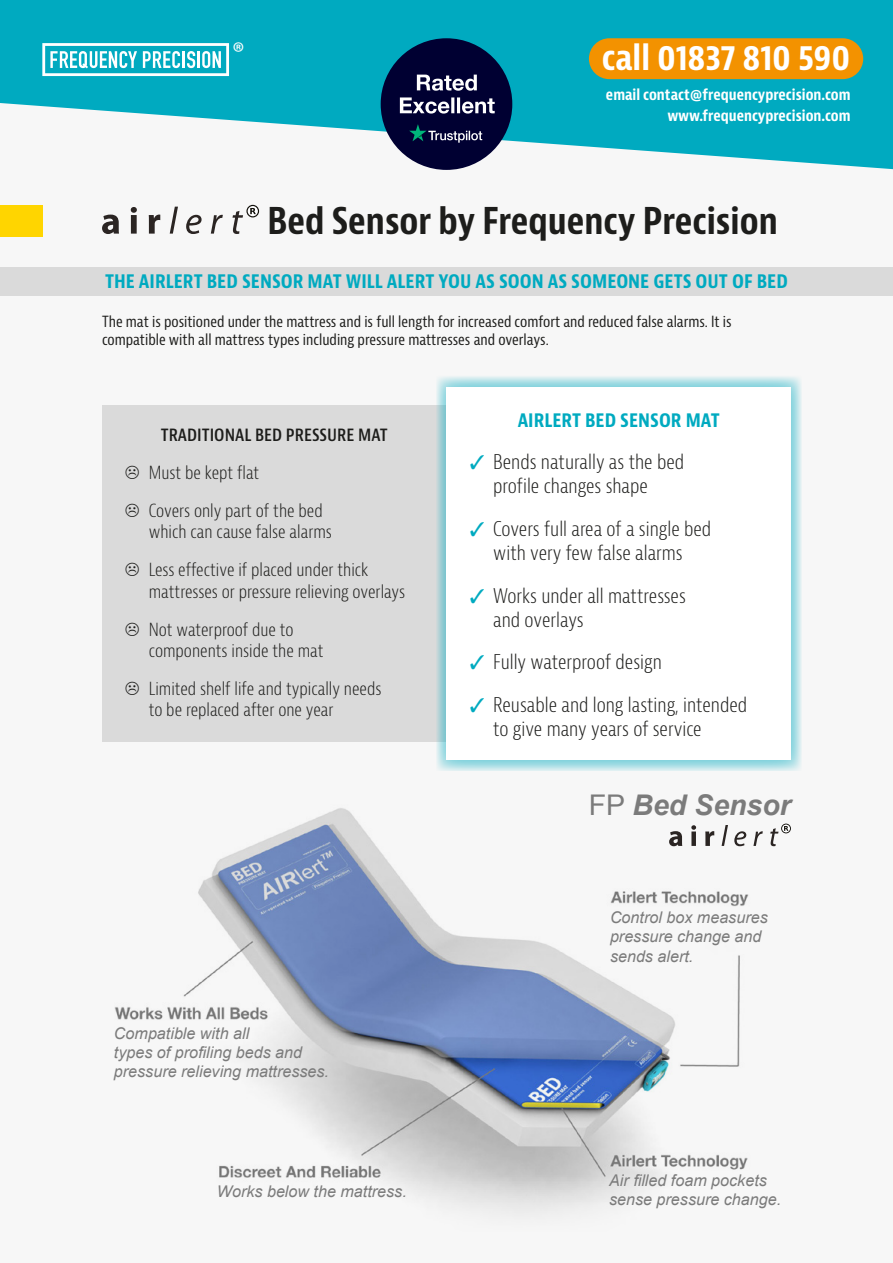
<style>
.page{position:relative;width:893px;height:1263px;background:#f7f7f7}
.page>*{position:absolute;margin:0;border:0;box-sizing:border-box;transform-origin:0 0}
.t1{font:700 condensed 36px "Bernina Sans";color:#1d1d1b}
.t2{font:700 condensed 34.5px "Bernina Sans";color:#fff}
.t3{font:28.8px "Myriad Pro";color:#fff}
.t4{font:italic 700 28.5px "Arial";color:#7b7b7b}
.t5{font:300 condensed 19.8px/23.7px "Bernina Sans";color:#1d1d1b}
.t6{font:700 condensed 19.8px "Bernina Sans";color:#00aac0}
.t7{font:600 condensed 18px "Bernina Sans";color:#1d1d1b}
.t8{font:300 condensed 17.7px/38.1px "Bernina Sans";color:#1d1d1b}
.t9{font:italic 16.2px/19.4px "Arial";color:#7b7b7b}
.t10{font:condensed 15px/18px "Bernina Sans";color:#1d1d1b}
.t11{font:700 condensed 15px/21px "Bernina Sans";color:#fff;text-align:right}
.s1{color:#00aac0}
.s2{font-weight:400;font-style:normal}
</style>
<div class="page">
<div style="left:0;top:205px;width:43px;height:32px;background:#ffd500"></div>
<div style="left:0;top:268px;width:893px;height:28px;background:#dadada"></div>
<svg style="left:0;top:0;width:893px;height:169px;fill:#00aac0"></svg>
<div style="left:589px;top:38px;width:274px;height:41px;background:#f39200;border-radius:20px"></div>
<div style="left:102px;top:405px;width:344px;height:336px;background:#dadada"></div>
<div style="left:423px;top:365px;width:391px;height:407px;background:#fff;opacity:.75"></div>
<div style="left:446px;top:387px;width:345px;height:372px;background:#fff"></div>
<img style="left:115px;top:744px;width:676px;height:469px">
<svg style="left:42px;top:43px;width:187px;height:33px"></svg>
<svg style="left:102px;top:215px;width:17px;height:19px"></svg>
<svg style="left:131px;top:207px;width:6px;height:27px"></svg>
<svg style="left:149px;top:215px;width:11px;height:19px"></svg>
<svg style="left:170px;top:207px;width:8px;height:27px"></svg>
<svg style="left:186px;top:215px;width:16px;height:19px"></svg>
<svg style="left:211px;top:215px;width:12px;height:19px"></svg>
<svg style="left:232px;top:211px;width:11px;height:23px"></svg>
<svg style="left:246px;top:205px;width:13px;height:12px"></svg>
<svg style="left:248px;top:206px;width:10px;height:10px"></svg>
<svg style="left:250px;top:208px;width:6px;height:6px"></svg>
<svg style="left:669px;top:831px;width:13px;height:15px"></svg>
<div style="left:691px;top:831px;width:5px;height:15px;background:#2b2523"></div>
<svg style="left:691px;top:825px;width:5px;height:5px"></svg>
<svg style="left:705px;top:831px;width:9px;height:15px"></svg>
<svg style="left:722px;top:825px;width:6px;height:21px"></svg>
<svg style="left:734px;top:831px;width:12px;height:15px"></svg>
<svg style="left:753px;top:831px;width:10px;height:15px"></svg>
<svg style="left:770px;top:828px;width:8px;height:18px"></svg>
<svg style="left:781px;top:824px;width:10px;height:9px"></svg>
<svg style="left:782px;top:824px;width:8px;height:8px"></svg>
<svg style="left:784px;top:826px;width:4px;height:5px"></svg>
<div style="left:382px;top:40px;width:129px;height:128px;background:#000032;border-radius:50%"></div>
<div style="left:381px;top:38px;width:131px;height:132px;border:3px solid #000032;border-radius:50%"></div>
<svg style="left:409px;top:124px;width:73px;height:19px"></svg>
<svg style="left:400px;top:75px;width:95px;height:39px"></svg>
<h3 class="t3" style="left:232px;top:35px;width:14px">®</h3>
<h2 class="t2" style="left:602px;top:37px;width:250px">call 01837 810 590</h2>
<p class="t11" style="left:606px;top:84px;width:246px">email contact@frequencyprecision.com www.frequencyprecision.com</p>
<h1 class="t1" style="left:268px;top:199px;width:512px">Bed Sensor by Frequency Precision</h1>
<p class="t6" style="left:105px;top:269px;width:684px">THE AIRLERT BED SENSOR MAT WILL ALERT YOU AS SOON AS SOMEONE GETS OUT OF BED</p>
<p class="t10" style="left:102px;top:313px;width:631px">The mat is positioned under the mattress and is full length for increased comfort and reduced false alarms. It is compatible with all mattress types including pressure mattresses and overlays.</p>
<p class="t7" style="left:161px;top:423px;width:229px">TRADITIONAL BED PRESSURE MAT</p>
<p class="t8" style="left:123px;top:454px;width:201px">☹ Must be kept flat<br>☹ Covers only part of the bed</p>
<p class="t8" style="left:123px;top:513px;width:247px;text-indent:26px">which can cause false alarms<br>☹ Less effective if placed under thick</p>
<p class="t8" style="left:123px;top:573px;width:283px;text-indent:26px">mattresses or pressure relieving overlays ☹ Not waterproof due to</p>
<p class="t8" style="left:123px;top:632px;width:260px;text-indent:26px">components inside the mat<br>☹ Limited shelf life and typically needs</p>
<p class="t8" style="left:149px;top:691px;width:186px">to be replaced after one year</p>
<p class="t9" style="left:114px;top:1023px;width:217px">Compatible with all<br>types of profiling beds and pressure relieving mattresses.</p>
<p class="t6" style="left:518px;top:407px;width:204px">AIRLERT BED SENSOR MAT</p>
<p class="t5" style="left:493px;top:451px;width:192px;text-indent:-23px"><span class="s1">✓</span> Bends naturally as the bed profile changes shape</p>
<p class="t5" style="left:470px;top:518px;width:243px;text-align:center"><span class="s1">✓</span> Covers full area of a single bed with very few false alarms</p>
<p class="t5" style="left:493px;top:584px;width:194px;text-indent:-23px"><span class="s1">✓</span> Works under all mattresses and overlays</p>
<p class="t5" style="left:470px;top:651px;width:193px"><span class="s1">✓</span> Fully waterproof design</p>
<p class="t5" style="left:493px;top:694px;width:255px;text-indent:-23px"><span class="s1">✓</span> Reusable and long lasting, intended to give many years of service</p>
<h3 class="t4" style="left:589px;top:786px;width:204px"><span class="s2">FP</span> Bed Sensor</h3>
<p class="t9" style="left:610px;top:908px;width:159px">Control box measures pressure change and sends alert.</p>
<p class="t9" style="left:217px;top:1181px;width:191px">Works below the mattress.</p>
<p class="t9" style="left:609px;top:1171px;width:174px">Air filled foam pockets sense pressure change.</p>
</div>
